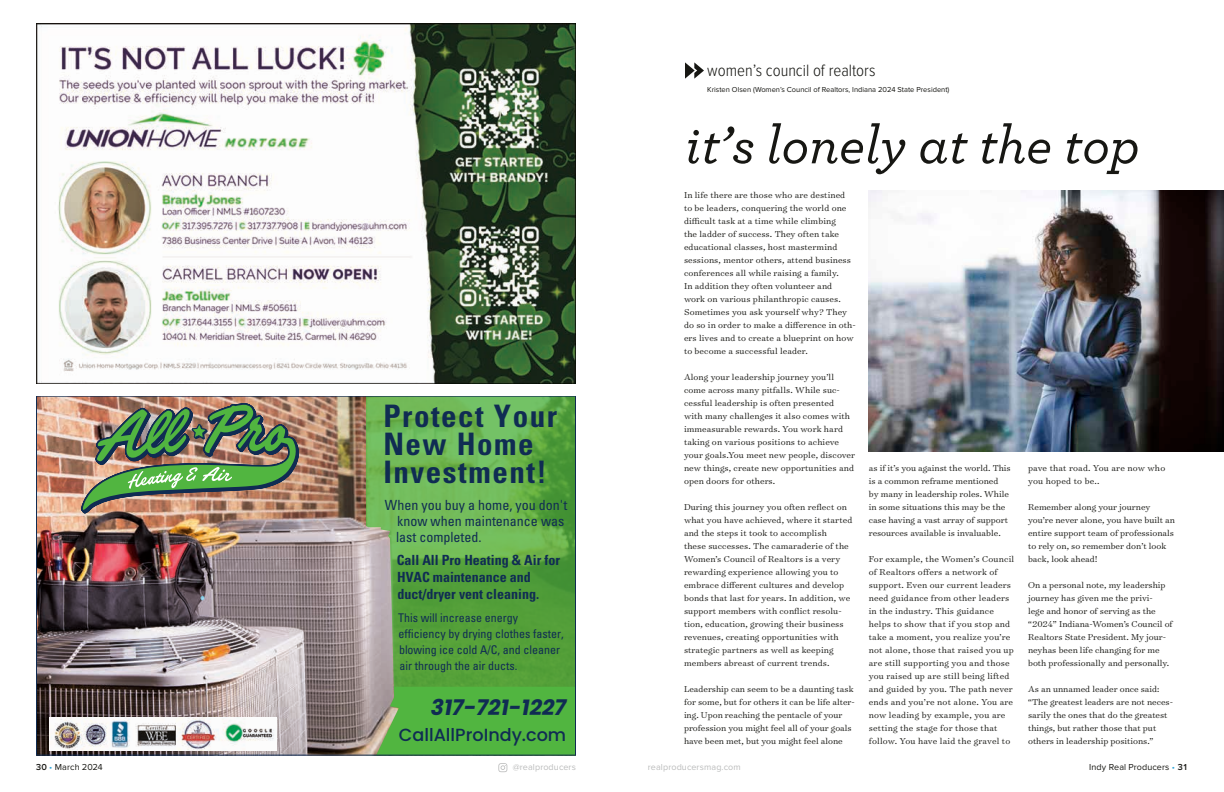
<style>
.page{position:relative;width:1224px;height:792px;background:#fff}
.page>*{position:absolute;margin:0;border:0;box-sizing:border-box;transform-origin:0 0}
.t1{font:italic 500 54.8px "Archer Pro";color:#171713}
.t2{font:700 condensed 31px/28px "Univers LT Std";letter-spacing:.05em;color:#102c53}
.t3{font:italic 700 21.8px "Poppins";color:#102c53}
.t4{font:500 17.6px "Poppins";color:#102c53}
.t5{font:300 17px "Proxima Nova Cond";color:#171713}
.t6{font:700 condensed 14px/17px "Univers LT Std";color:#102c53}
.t7{font:condensed 14px/16px "Univers LT Std";color:#102c53}
.t8{font:condensed 12px/16px "Univers LT Std";color:#102c53}
.t9{font:300 9.8px/13px "Surveyor Text";letter-spacing:.01em;color:#171713}
.t10{font:9px "Proxima Nova";letter-spacing:.01em;color:#bbbcbc}
.t11{font:9px "Proxima Nova";letter-spacing:.01em;color:#171713}
.t12{font:7.5px "Proxima Nova";color:#171713}
.s1{font-weight:600}
.s2{color:#31a5d9}
</style>
<div class="page">
<svg style="left:498px;top:763px;width:9px;height:9px"></svg>
<svg style="left:685px;top:62px;width:19px;height:17px"></svg>
<img style="left:36px;top:24px;width:540px;height:360px">
<img style="left:36px;top:396px;width:540px;height:360px">
<img style="left:869px;top:191px;width:355px;height:261px">
<h3 class="t5" style="left:707px;top:62px;width:170px">women’s council of realtors</h3>
<p class="t12" style="left:707px;top:86px;width:244px">Kristen Olsen (Women’s Council of Realtors, Indiana 2024 State President)</p>
<h2 class="t2" style="left:383px;top:402px;width:175px">Protect Your<br>New Home<br>Investment!</h2>
<h3 class="t7" style="left:396px;top:497px;width:173px;text-indent:-11px">When you buy a home, you don't know when maintenance was last completed.</h3>
<h3 class="t6" style="left:397px;top:552px;width:165px">Call All Pro Heating &amp; Air for<br>HVAC maintenance and duct/dryer vent cleaning.</h3>
<p class="t8" style="left:398px;top:610px;width:167px">This will increase energy efficiency by drying clothes faster, blowing ice cold A/C, and cleaner air through the air ducts.</p>
<h3 class="t3" style="left:431px;top:695px;width:137px">317-721-1227</h3>
<h3 class="t4" style="left:399px;top:725px;width:169px">CallAllProIndy.com</h3>
<h1 class="t1" style="left:685px;top:105px;width:456px">it’s lonely at the top</h1>
<p class="t9" style="left:684px;top:188px;width:173px">In life there are those who are destined to be leaders, conquering the world one difficult task at a time while climbing<br>the ladder of success. They often take educational classes, host mastermind sessions, mentor others, attend business conferences all while raising a family.<br>In addition they often volunteer and<br>work on various philanthropic causes.<br>Sometimes you ask yourself why? They do so in order to make a difference in oth&shy;ers lives and to create a blueprint on how to become a successful leader.</p>
<p class="t9" style="left:684px;top:370px;width:173px">Along your leadership journey you’ll come across many pitfalls. While suc&shy;cessful leadership is often presented with many challenges it also comes with immeasurable rewards. You work hard taking on various positions to achieve your goals.You meet new people, discover new things, create new opportunities and open doors for others.</p>
<p class="t9" style="left:684px;top:500px;width:170px">During this journey you often reflect on what you have achieved, where it started and the steps it took to accomplish<br>these successes. The camaraderie of the Women’s Council of Realtors is a very rewarding experience allowing you to embrace different cultures and develop bonds that last for years. In addition, we support members with conflict resolu&shy;tion, education, growing their business revenues, creating opportunities with strategic partners as well as keeping members abreast of current trends.</p>
<p class="t9" style="left:684px;top:682px;width:172px">Leadership can seem to be a daunting task for some, but for others it can be life alter&shy;ing. Upon reaching the pentacle of your profession you might feel all of your goals have been met, but you might feel alone</p>
<p class="t9" style="left:869px;top:461px;width:144px">as if it’s you against the world. This is a common reframe mentioned<br>by many in leadership roles. While in some situations this may be the case having a vast array of support resources available is invaluable.</p>
<p class="t9" style="left:869px;top:552px;width:147px">For example, the Women’s Council of Realtors offers a network of support. Even our current leaders need guidance from other leaders in the industry. This guidance helps to show that if you stop and take a moment, you realize you’re not alone, those that raised you up are still supporting you and those you raised up are still being lifted and guided by you. The path never ends and you’re not alone. You are now leading by example, you are setting the stage for those that follow. You have laid the gravel to</p>
<p class="t9" style="left:1028px;top:461px;width:139px">pave that road. You are now who you hoped to be..</p>
<p class="t9" style="left:1028px;top:500px;width:148px">Remember along your journey you’re never alone, you have built an entire support team of professionals to rely on, so remember don’t look back, look ahead!</p>
<p class="t9" style="left:1028px;top:578px;width:146px">On a personal note, my leadership journey has given me the privi-<br>lege and honor of serving as the “2024” Indiana-Women’s Council of Realtors State President. My jour&shy;neyhas been life changing for me both professionally and personally.</p>
<p class="t9" style="left:1028px;top:682px;width:146px">As an unnamed leader once said: “The greatest leaders are not neces&shy;sarily the ones that do the greatest things, but rather those that put others in leadership positions.”</p>
<p class="t11" style="left:36px;top:762px;width:69px"><span class="s1">30</span> <span class="s2">•</span> March 2024</p>
<p class="t10" style="left:513px;top:762px;width:65px">@realproducers</p>
<p class="t10" style="left:648px;top:762px;width:94px">realproducersmag.com</p>
<p class="t11" style="left:1089px;top:762px;width:100px">Indy Real Producers <span class="s2">•</span> <span class="s1">31</span></p>
</div>
